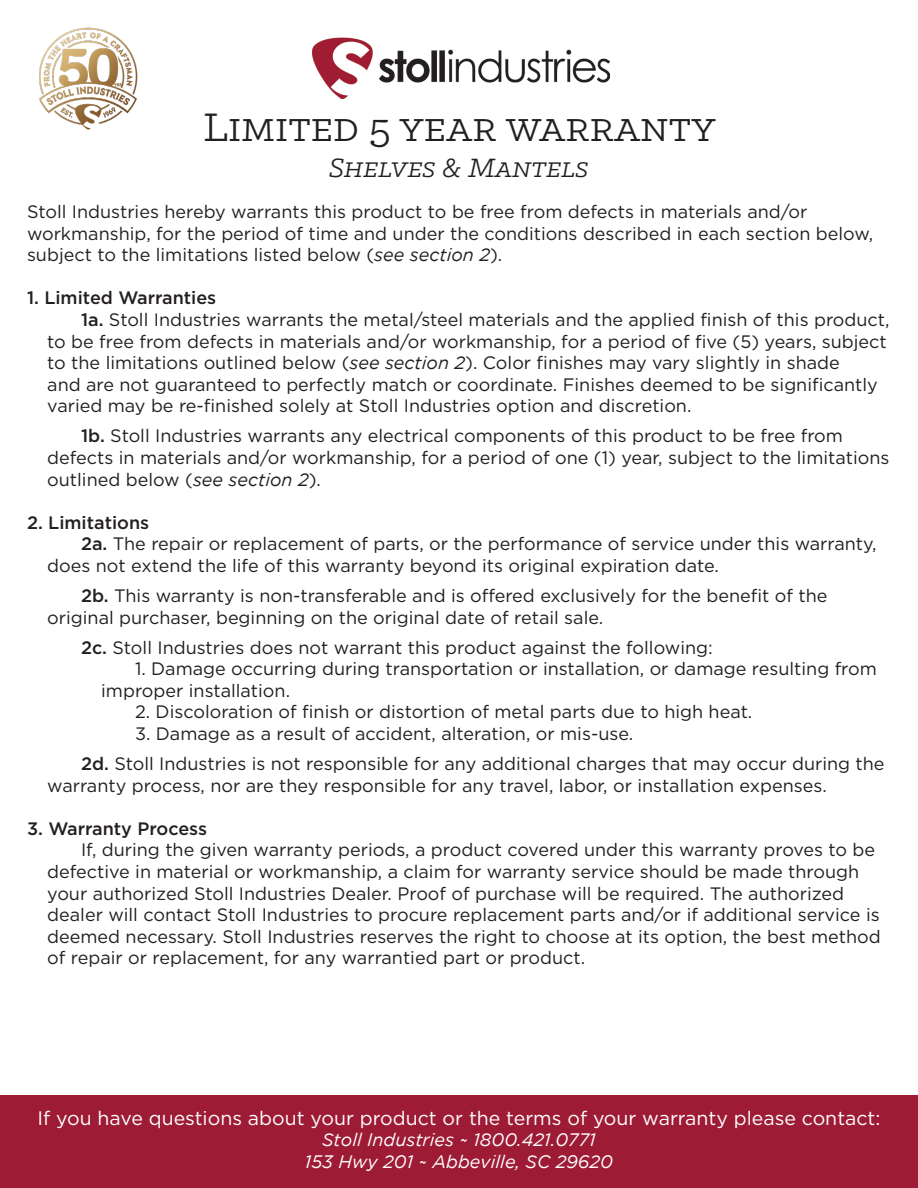
<style>
.page{position:relative;width:918px;height:1188px;background:#fff}
.page>*{position:absolute;margin:0;border:0;box-sizing:border-box;transform-origin:0 0}
.t1{font:45px "Klinic Slab";color:#231f20}
.t2{font:italic 30px "Klinic Slab";color:#231f20}
.t3{font:19.5px "Gotham";color:#fff}
.t4{font:18px/21.6px "Gotham";color:#231f20}
.t5{font:italic 18px "Gotham";color:#fff}
.t6{font:500 18px "Gotham";color:#231f20}
.s1{font-style:italic}
.s2{font-weight:500}
</style>
<div class="page">
<div style="left:1px;top:1096px;width:917px;height:92px;background:#9e1b35"></div>
<img style="left:39px;top:27px;width:99px;height:103px">
<img style="left:311px;top:37px;width:299px;height:61px">
<p class="t1" style="left:204px;top:99px;width:514px">Limited 5 year warranty</p>
<p class="t2" style="left:329px;top:149px;width:261px">Shelves &amp; Mantels</p>
<p class="t4" style="left:27px;top:200px;width:848px">Stoll Industries hereby warrants this product to be free from defects in materials and/or workmanship, for the period of time and under the conditions described in each section below, subject to the limitations listed below (<span class="s1">see section 2</span>).</p>
<p class="t6" style="left:27px;top:286px;width:191px">1. Limited Warranties</p>
<p class="t4" style="left:47px;top:308px;width:844px;text-indent:34px"><span class="s2">1a.</span> Stoll Industries warrants the metal/steel materials and the applied finish of this product, to be free from defects in materials and/or workmanship, for a period of five (5) years, subject to the limitations outlined below (<span class="s1">see section 2</span>). Color finishes may vary slightly in shade<br>and are not guaranteed to perfectly match or coordinate. Finishes deemed to be significantly varied may be re-finished solely at Stoll Industries option and discretion.</p>
<p class="t4" style="left:47px;top:425px;width:844px;text-indent:34px"><span class="s2">1b.</span> Stoll Industries warrants any electrical components of this product to be free from defects in materials and/or workmanship, for a period of one (1) year, subject to the limitations outlined below (<span class="s1">see section 2</span>).</p>
<p class="t6" style="left:27px;top:511px;width:124px">2. Limitations</p>
<p class="t4" style="left:47px;top:533px;width:831px;text-indent:34px"><span class="s2">2a.</span> The repair or replacement of parts, or the performance of service under this warranty, does not extend the life of this warranty beyond its original expiration date.</p>
<p class="t4" style="left:47px;top:584px;width:782px;text-indent:34px"><span class="s2">2b.</span> This warranty is non-transferable and is offered exclusively for the benefit of the original purchaser, beginning on the original date of retail sale.</p>
<p class="t4" style="left:81px;top:636px;width:633px"><span class="s2">2c.</span> Stoll Industries does not warrant this product against the following:</p>
<p class="t4" style="left:101px;top:658px;width:777px;text-indent:34px">1. Damage occurring during transportation or installation, or damage resulting from improper installation.</p>
<p class="t4" style="left:135px;top:701px;width:619px">2. Discoloration of finish or distortion of metal parts due to high heat.</p>
<p class="t4" style="left:135px;top:722px;width:500px">3. Damage as a result of accident, alteration, or mis-use.</p>
<p class="t4" style="left:47px;top:752px;width:839px;text-indent:34px"><span class="s2">2d.</span> Stoll Industries is not responsible for any additional charges that may occur during the warranty process, nor are they responsible for any travel, labor, or installation expenses.</p>
<p class="t6" style="left:27px;top:817px;width:182px">3. Warranty Process</p>
<p class="t4" style="left:47px;top:839px;width:835px;text-indent:34px">If, during the given warranty periods, a product covered under this warranty proves to be defective in material or workmanship, a claim for warranty service should be made through your authorized Stoll Industries Dealer. Proof of purchase will be required. The authorized dealer will contact Stoll Industries to procure replacement parts and/or if additional service is deemed necessary. Stoll Industries reserves the right to choose at its option, the best method of repair or replacement, for any warrantied part or product.</p>
<p class="t3" style="left:38px;top:1107px;width:844px">If you have questions about your product or the terms of your warranty please contact:</p>
<p class="t5" style="left:322px;top:1130px;width:275px">Stoll Industries ~ 1800.421.0771</p>
<p class="t5" style="left:305px;top:1151px;width:310px">153 Hwy 201 ~ Abbeville, SC 29620</p>
</div>
